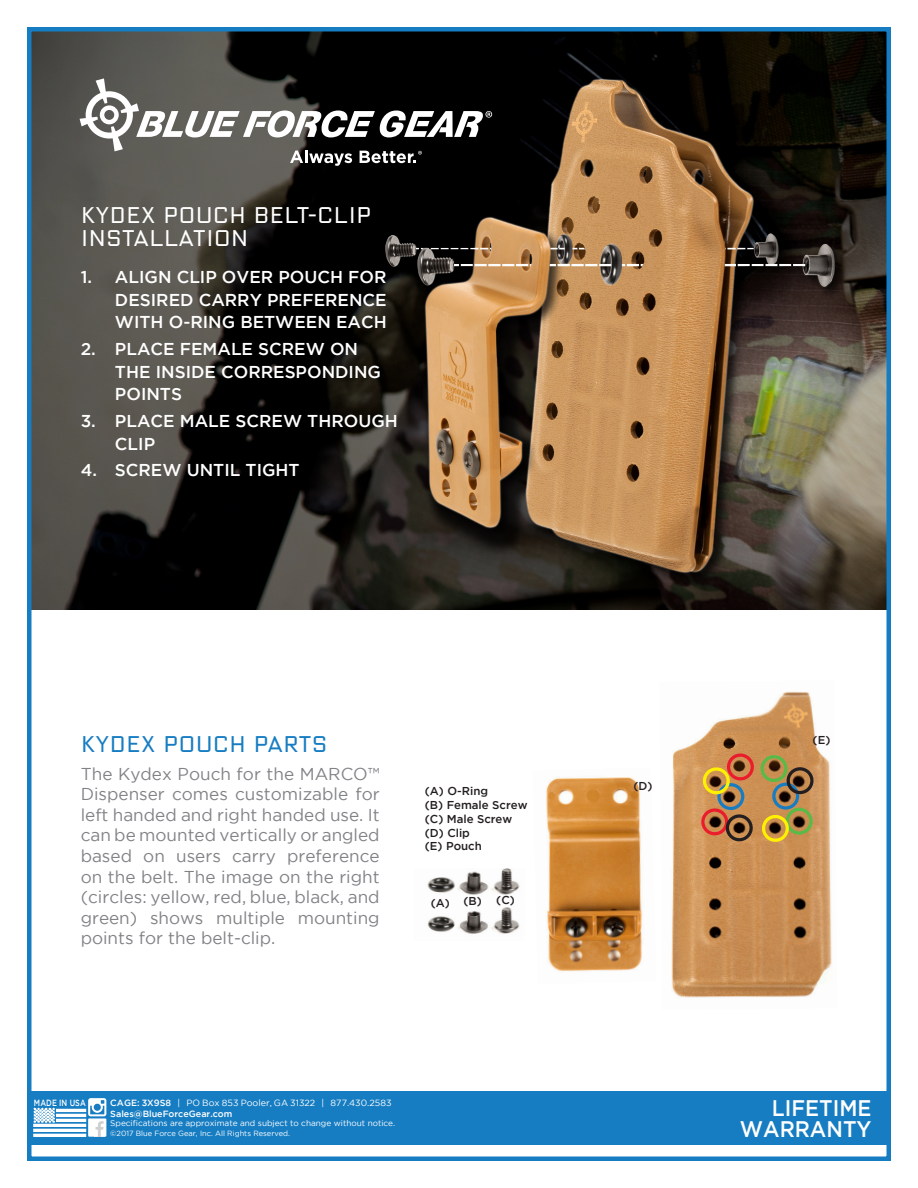
<style>
.page{position:relative;width:918px;height:1188px;background:#fff}
.page>*{position:absolute;margin:0;border:0;box-sizing:border-box;transform-origin:0 0}
.t1{font:300 22.8px/22.8px "Oxide Solid OT";color:#fff}
.t2{font:300 22.8px "Oxide Solid OT";color:#177dc2}
.t3{font:500 22.5px/21px "Gotham";color:#fff;text-align:right;scale:.93 1}
.t4{font:17.1px/20.5px "Gotham";color:#808285;text-align:justify}
.t5{font:500 17.1px/22.8px "Gotham";color:#fff}
.t6{font:500 11.4px/13.6px "Gotham";color:#231f20}
.t7{font:9px/10.6px "Gotham";color:#fff}
.t8{font:500 9px "Gotham";letter-spacing:.015em;color:#fff;scale:.81 1}
.t9{font:8.25px "Gotham";color:#fff}
.t10{font:7.5px "Gotham";color:#fff}
.s1{font-weight:500}
</style>
<div class="page">
<svg style="left:32px;top:32px;width:854px;height:578px;background:#4e4031"></svg>
<svg style="left:80px;top:78px;width:412px;height:88px"></svg>
<img style="left:671px;top:691px;width:161px;height:307px">
<div style="left:717px;top:783px;width:27px;height:27px;border:3px solid #177dc2;border-radius:50%"></div>
<div style="left:772px;top:783px;width:27px;height:27px;border:3px solid #177dc2;border-radius:50%"></div>
<div style="left:701px;top:808px;width:27px;height:27px;border:3px solid #eb1c2c;border-radius:50%"></div>
<div style="left:761px;top:755px;width:27px;height:27px;border:3px solid #59ba47;border-radius:50%"></div>
<div style="left:786px;top:808px;width:27px;height:27px;border:3px solid #59ba47;border-radius:50%"></div>
<div style="left:727px;top:753px;width:27px;height:27px;border:3px solid #eb1c2c;border-radius:50%"></div>
<svg style="left:703px;top:768px;width:26px;height:28px"></svg>
<svg style="left:762px;top:815px;width:26px;height:29px"></svg>
<div style="left:786px;top:767px;width:28px;height:27px;border:3px solid #231f20;border-radius:50%"></div>
<div style="left:726px;top:814px;width:27px;height:28px;border:3px solid #231f20;border-radius:50%"></div>
<img style="left:546px;top:777px;width:97px;height:195px">
<img style="left:427px;top:868px;width:93px;height:66px">
<div style="left:29px;top:1091px;width:862px;height:54px;background:#177dc2"></div>
<div style="left:27px;top:27px;width:864px;height:1134px;border:4px solid #177dc2"></div>
<div style="left:34px;top:1124px;width:52px;height:3px;border:1px solid #fff"></div>
<div style="left:34px;top:1129px;width:52px;height:3px;border:1px solid #fff"></div>
<div style="left:34px;top:1134px;width:52px;height:3px;border:1px solid #fff"></div>
<svg style="left:33px;top:1108px;width:22px;height:15px"></svg>
<div style="left:56px;top:1119px;width:30px;height:3px;border:1px solid #fff"></div>
<div style="left:56px;top:1114px;width:30px;height:3px;border:1px solid #fff"></div>
<div style="left:56px;top:1109px;width:30px;height:3px;border:1px solid #fff"></div>
<svg style="left:88px;top:1098px;width:18px;height:39px"></svg>
<h1 class="t1" style="left:81px;top:204px;width:292px">KYDEX POUCH BELT-CLIP<br>INSTALLATION</h1>
<p class="t5" style="left:115px;top:265px;width:273px;text-align:justify;text-indent:-34px">1. ALIGN CLIP OVER POUCH FOR DESIRED CARRY PREFERENCE WITH O-RING BETWEEN EACH</p>
<p class="t5" style="left:115px;top:337px;width:268px;text-indent:-34px">2. PLACE FEMALE SCREW ON<br>THE INSIDE CORRESPONDING<br>POINTS</p>
<p class="t5" style="left:115px;top:409px;width:284px;text-indent:-34px">3. PLACE MALE SCREW THROUGH<br>CLIP</p>
<p class="t5" style="left:81px;top:458px;width:221px">4. SCREW UNTIL TIGHT</p>
<h1 class="t2" style="left:81px;top:730px;width:248px">KYDEX POUCH PARTS</h1>
<p class="t4" style="left:81px;top:763px;width:301px">The Kydex Pouch for the MARCO™ Dispenser comes customizable for left handed and right handed use. It can be mounted vertically or angled based on users carry preference on the belt. The image on the right (circles: yellow, red, blue, black, and green) shows multiple mounting points for the belt-clip.</p>
<p class="t6" style="left:425px;top:784px;width:104px">(A) O-Ring<br>(B) Female Screw (C) Male Screw (D) Clip<br>(E) Pouch</p>
<p class="t6" style="left:431px;top:895px;width:53px">(A) (B)</p>
<p class="t6" style="left:496px;top:893px;width:20px">(C)</p>
<p class="t6" style="left:634px;top:779px;width:20px">(D)</p>
<p class="t6" style="left:813px;top:733px;width:19px">(E)</p>
<p class="t7" style="left:110px;top:1097px;width:283px"><span class="s1">CAGE: 3X9S8</span> | PO Box 853 Pooler, GA 31322 | 877.430.2583<br><span class="s1">Sales@BlueForceGear.com</span></p>
<p class="t9" style="left:110px;top:1119px;width:286px">Specifications are approximate and subject to change without notice.</p>
<p class="t10" style="left:110px;top:1129px;width:181px">©2017 Blue Force Gear, Inc. All Rights Reserved.</p>
<p class="t8" style="left:34px;top:1098px;width:66px">MADE IN USA</p>
<h2 class="t3" style="left:740px;top:1097px;width:143px">LIFETIME<br>WARRANTY</h2>
</div>
